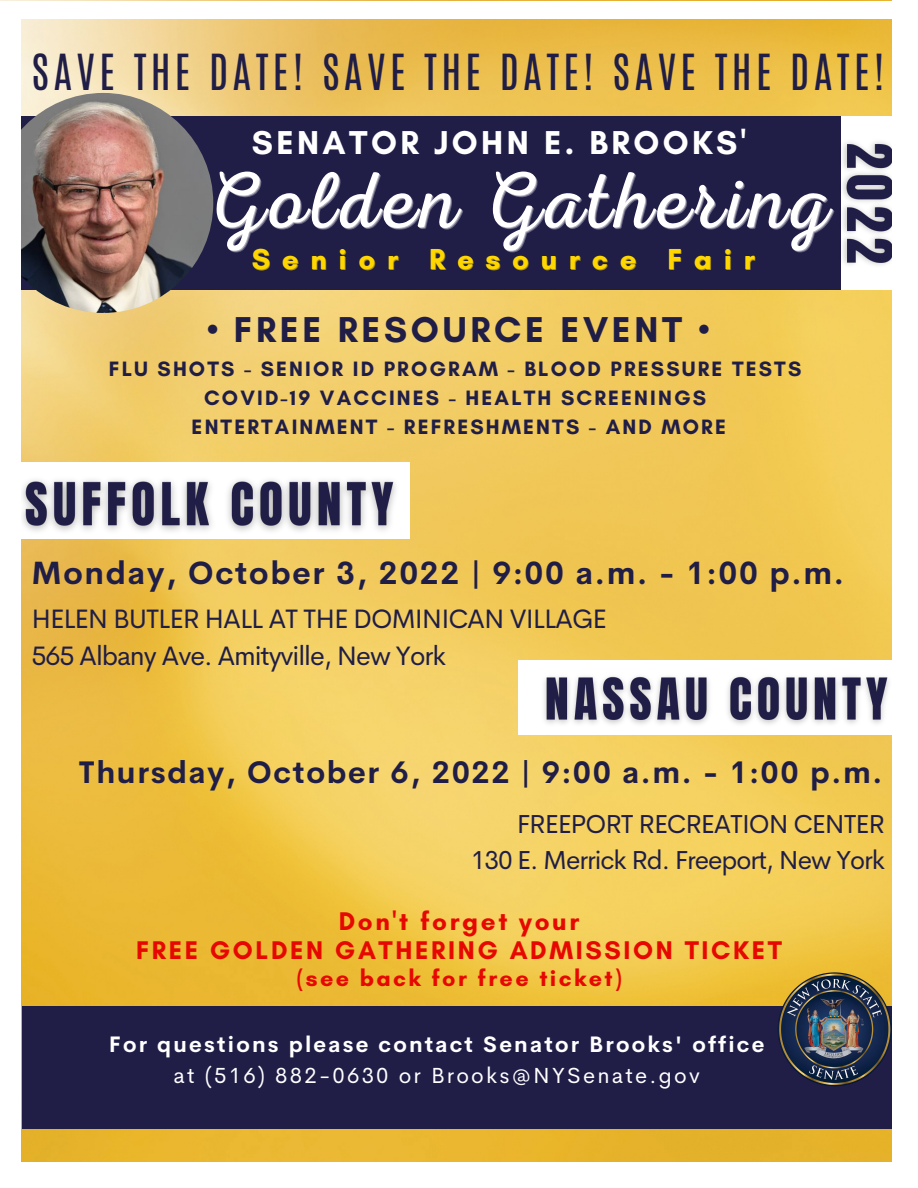
<style>
.page{position:relative;width:918px;height:1188px;background:#fff}
.page>*{position:absolute;margin:0;border:0;box-sizing:border-box;transform-origin:0 0}
.t1{font:79.95px "RTL Adam Script Light";letter-spacing:.055em;color:#fff}
.t2{font:41.55px "Antonio";letter-spacing:.1em;color:#201e47}
.t3{font:700 36.6px "Glacial Indifference";letter-spacing:.1em;color:#201e47}
.t4{font:700 33.75px "Glacial Indifference";letter-spacing:.1em;color:#fff}
.t5{font:700 31.65px "Cerebri Sans";letter-spacing:.055em;color:#201e47}
.t6{font:700 30.6px "Cerebri Sans";letter-spacing:.055em;color:#201e47}
.t7{font:700 29.4px "Glacial Indifference";letter-spacing:.395em;color:#ffd700}
.t8{font:26.85px/37px "Cerebri Sans";letter-spacing:-.04em;color:#201e47}
.t9{font:26.1px/36.5px "Cerebri Sans";letter-spacing:-.04em;color:#201e47;text-align:right}
.t10{font:700 26.1px/28.8px "Glacial Indifference";letter-spacing:.1em;color:#e60800;text-align:center}
.t11{font:700 23.4px "Glacial Indifference";letter-spacing:.1em;color:#e60800}
.t12{font:700 21.9px "Cerebri Sans";letter-spacing:.1em;color:#fff}
.t13{font:21.9px "Cerebri Sans";letter-spacing:.1em;color:#fff}
.t14{font:700 21.15px/28.7px "Glacial Indifference";letter-spacing:.1em;color:#201e47;text-align:center}
</style>
<div class="page">
<img style="left:0;top:0;width:892px;height:1162px">
<div style="left:0;top:116px;width:841px;height:173px;background:#201e47"></div>
<img style="left:21px;top:93px;width:192px;height:220px">
<div style="left:518px;top:660px;width:400px;height:75px;background:#fff"></div>
<div style="left:22px;top:1006px;width:878px;height:123px;background:#201e47"></div>
<img style="left:775px;top:971px;width:118px;height:117px">
<img style="left:841px;top:131px;width:51px;height:148px">
<img style="left:21px;top:458px;width:408px;height:98px">
<img style="left:535px;top:656px;width:357px;height:92px">
<div style="left:0;top:1px;width:918px;height:18px;background:#fff"></div>
<div style="left:0;top:1px;width:21px;height:1187px;background:#fff"></div>
<div style="left:893px;top:0;width:25px;height:1188px;background:#fff"></div>
<h2 class="t2" style="left:31px;top:43px;width:855px">SAVE THE DATE! SAVE THE DATE! SAVE THE DATE!</h2>
<h3 class="t4" style="left:252px;top:122px;width:496px">SENATOR JOHN E. BROOKS'</h3>
<h1 class="t1" style="left:207px;top:155px;width:625px">Golden Gathering</h1>
<h3 class="t7" style="left:252px;top:241px;width:505px">Senior Resource Fair</h3>
<h3 class="t3" style="left:207px;top:307px;width:503px">• FREE RESOURCE EVENT •</h3>
<p class="t14" style="left:109px;top:355px;width:694px">FLU SHOTS - SENIOR ID PROGRAM - BLOOD PRESSURE TESTS<br>COVID-19 VACCINES - HEALTH SCREENINGS<br>ENTERTAINMENT - REFRESHMENTS - AND MORE</p>
<h3 class="t5" style="left:31px;top:552px;width:814px">Monday, October 3, 2022 | 9:00 a.m. - 1:00 p.m.</h3>
<p class="t8" style="left:31px;top:600px;width:577px">HELEN BUTLER HALL AT THE DOMINICAN VILLAGE<br>565 Albany Ave. Amityville, New York</p>
<h3 class="t6" style="left:79px;top:752px;width:805px">Thursday, October 6, 2022 | 9:00 a.m. - 1:00 p.m.</h3>
<p class="t9" style="left:471px;top:805px;width:416px">FREEPORT RECREATION CENTER<br>130 E. Merrick Rd. Freeport, New York</p>
<p class="t10" style="left:136px;top:907px;width:648px">Don't forget your<br>FREE GOLDEN GATHERING ADMISSION TICKET</p>
<p class="t11" style="left:297px;top:964px;width:327px">(see back for free ticket)</p>
<p class="t12" style="left:109px;top:1031px;width:657px">For questions please contact Senator Brooks' office</p>
<p class="t13" style="left:174px;top:1061px;width:528px">at (516) 882-0630 or Brooks@NYSenate.gov</p>
</div>
